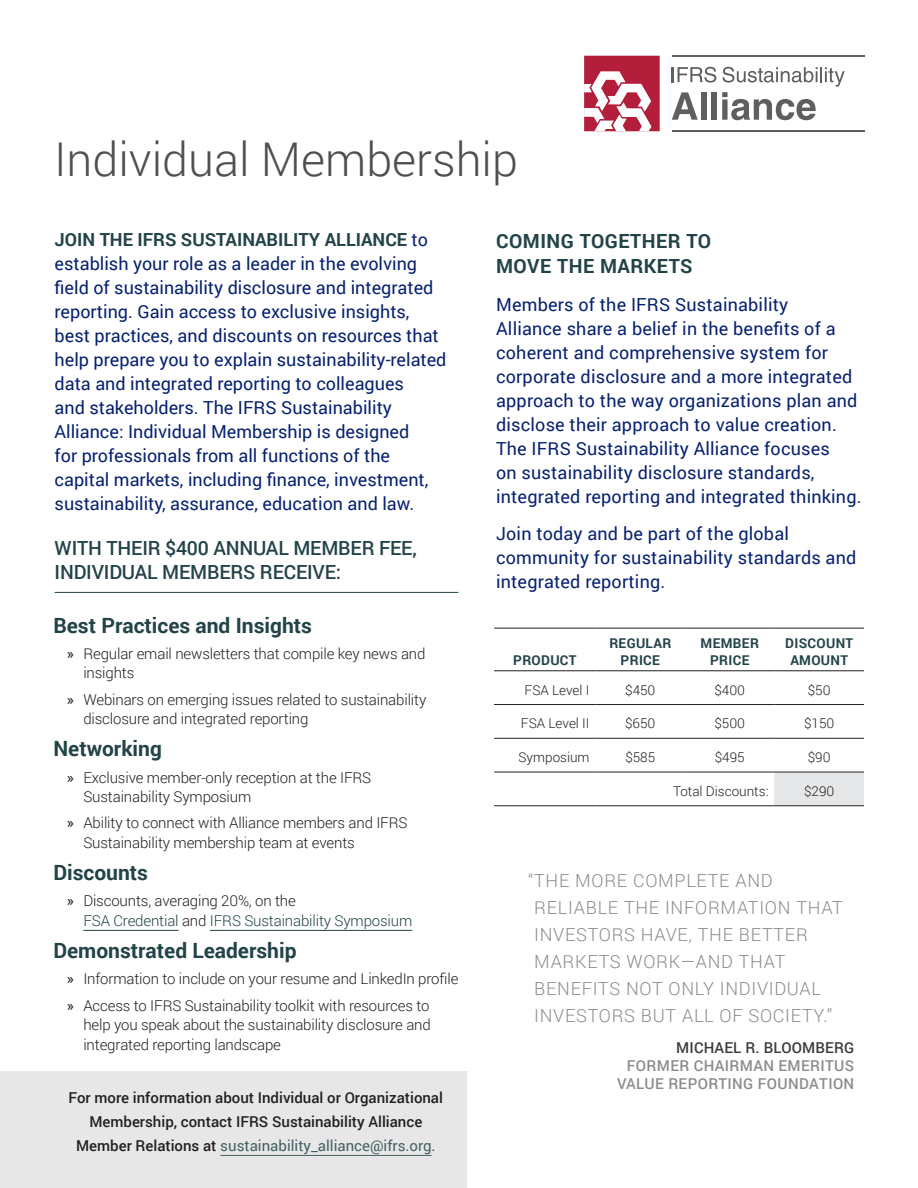
<style>
.page{position:relative;width:918px;height:1188px;background:#fff}
.page>*{position:absolute;margin:0;border:0;box-sizing:border-box;transform-origin:0 0}
.Subtitle{font:300 46.5px "Roboto";color:#4e4f50}
.Header_2{font:700 21px "Roboto";color:#224348}
.Body{font:700 21px "Roboto";color:#224348}
.t1{font:500 19.5px/24px "Roboto";letter-spacing:-.01em;color:#224348}
.t2{font:700 19.5px/25.5px "Roboto";letter-spacing:.025em;color:#224348}
.t3{font:18px/24px "Roboto";color:#072171}
.t4{font:300 18px/27px "Roboto";letter-spacing:.04em;color:#898b8e}
.t5{font:300 15px/19.5px "Roboto";letter-spacing:-.01em;color:#231f20}
.t6{font:500 15px/24px "Roboto";color:#231f20;text-align:center}
.t7{font:300 15px/19.5px "Roboto";letter-spacing:-.01em;color:#224348}
.t8{font:500 15px/18px "Roboto";letter-spacing:.025em;color:#898b8e;text-align:right}
.t9{font:500 15px "Roboto";letter-spacing:.01em;color:#3a3a3a}
.Body-2{font:300 13.5px "Roboto";color:#231f20}
.Paragraph_Style_1{font:700 13.5px/16.5px "Roboto";letter-spacing:.025em;color:#224348;text-align:center}
.s1{font-weight:700;color:#224348}
.s2{font-weight:400}
.s3{font-weight:400;color:#231f20}
.s4{color:#231f20}
.s5{font-weight:400;color:#435f63}
.s6{font-weight:400;color:#4b4c4d}
</style>
<div class="page">
<svg style="left:584px;top:56px;width:76px;height:75px"></svg>
<svg style="left:672px;top:67px;width:44px;height:16px"></svg>
<svg style="left:672px;top:92px;width:26px;height:28px"></svg>
<div style="left:701px;top:92px;width:5px;height:28px;background:#5e5f61"></div>
<div style="left:712px;top:92px;width:5px;height:28px;background:#5e5f61"></div>
<svg style="left:722px;top:67px;width:123px;height:53px"></svg>
<hr style="left:672px;top:55px;width:193px;height:1px;background:#5e5f61">
<hr style="left:672px;top:131px;width:193px;height:1px;background:#5e5f61">
<hr style="left:83px;top:930px;width:96px;height:1px;background:#224348">
<hr style="left:210px;top:930px;width:202px;height:1px;background:#224348">
<hr style="left:55px;top:592px;width:403px;height:1px;background:#224348">
<div style="left:0;top:1072px;width:467px;height:116px;background:#e7e7e8"></div>
<hr style="left:220px;top:1155px;width:212px;height:1px;background:#435f63">
<div style="left:775px;top:772px;width:89px;height:34px;background:#e6e7e9"></div>
<hr style="left:494px;top:628px;width:102px;height:1px;background:#231f20">
<hr style="left:596px;top:628px;width:89px;height:1px;background:#231f20">
<hr style="left:685px;top:628px;width:90px;height:1px;background:#231f20">
<hr style="left:775px;top:628px;width:89px;height:1px;background:#231f20">
<hr style="left:494px;top:670px;width:102px;height:1px;background:#231f20">
<hr style="left:596px;top:670px;width:89px;height:1px;background:#231f20">
<hr style="left:685px;top:670px;width:90px;height:1px;background:#231f20">
<hr style="left:775px;top:670px;width:89px;height:1px;background:#231f20">
<hr style="left:494px;top:704px;width:102px;height:1px;background:#231f20">
<hr style="left:596px;top:704px;width:89px;height:1px;background:#231f20">
<hr style="left:685px;top:704px;width:90px;height:1px;background:#231f20">
<hr style="left:775px;top:704px;width:89px;height:1px;background:#231f20">
<hr style="left:494px;top:738px;width:102px;height:1px;background:#231f20">
<hr style="left:596px;top:738px;width:89px;height:1px;background:#231f20">
<hr style="left:685px;top:738px;width:90px;height:1px;background:#231f20">
<hr style="left:775px;top:738px;width:89px;height:1px;background:#231f20">
<hr style="left:494px;top:772px;width:102px;height:1px;background:#231f20">
<hr style="left:596px;top:772px;width:89px;height:1px;background:#231f20">
<hr style="left:685px;top:772px;width:90px;height:1px;background:#231f20">
<hr style="left:775px;top:772px;width:89px;height:1px;background:#231f20">
<hr style="left:494px;top:805px;width:102px;height:1px;background:#231f20">
<hr style="left:596px;top:805px;width:89px;height:1px;background:#231f20">
<hr style="left:685px;top:805px;width:90px;height:1px;background:#231f20">
<hr style="left:775px;top:805px;width:89px;height:1px;background:#231f20">
<p class="Subtitle" style="left:54px;top:128px;width:466px">Individual Membership</p>
<p class="t3" style="left:55px;top:227px;width:393px"><span class="s1">JOIN THE IFRS SUSTAINABILITY ALLIANCE</span> to establish your role as a leader in the evolving field of sustainability disclosure and integrated reporting. Gain access to exclusive insights, best practices, and discounts on resources that help prepare you to explain sustainability-related data and integrated reporting to colleagues<br>and stakeholders. The IFRS Sustainability Alliance: Individual Membership is designed<br>for professionals from all functions of the capital markets, including finance, investment, sustainability, assurance, education and law.</p>
<p class="t1" style="left:55px;top:535px;width:364px">WITH THEIR $400 ANNUAL MEMBER FEE,<br>INDIVIDUAL MEMBERS RECEIVE:</p>
<p class="Header_2" style="left:53px;top:610px;width:260px">Best Practices and Insights</p>
<p class="t5" style="left:83px;top:643px;width:344px;text-indent:-16px"><span class="s2">»</span> Regular email newsletters that compile key news and insights</p>
<p class="t5" style="left:83px;top:689px;width:345px;text-indent:-16px"><span class="s2">»</span> Webinars on emerging issues related to sustainability disclosure and integrated reporting</p>
<p class="Header_2" style="left:53px;top:734px;width:110px">Networking</p>
<p class="t5" style="left:83px;top:767px;width:289px;text-indent:-16px"><span class="s2">»</span> Exclusive member-only reception at the IFRS<br>Sustainability Symposium</p>
<p class="t5" style="left:83px;top:813px;width:326px;text-indent:-16px"><span class="s2">»</span> Ability to connect with Alliance members and IFRS<br>Sustainability membership team at events</p>
<p class="Body" style="left:53px;top:858px;width:96px">Discounts</p>
<p class="t7" style="left:83px;top:891px;width:330px;text-indent:-16px"><span class="s3">»</span> <span class="s4">Discounts, averaging 20%, on the<br></span>FSA Credential <span class="s4">and</span> IFRS Sustainability Symposium</p>
<p class="Header_2" style="left:53px;top:936px;width:245px">Demonstrated Leadership</p>
<p class="t5" style="left:67px;top:969px;width:393px"><span class="s2">»</span> Information to include on your resume and LinkedIn profile</p>
<p class="t5" style="left:83px;top:995px;width:349px;text-align:justify;text-indent:-16px"><span class="s2">»</span> Access to IFRS Sustainability toolkit with resources to help you speak about the sustainability disclosure and integrated reporting landscape</p>
<p class="t6" style="left:69px;top:1085px;width:376px">For more information about Individual or Organizational<br>Membership, contact IFRS Sustainability Alliance<br>Member Relations at <span class="s5">sustainability_alliance@ifrs.org</span><span class="s6">.</span></p>
<p class="t2" style="left:496px;top:228px;width:217px">COMING TOGETHER TO<br>MOVE THE MARKETS</p>
<p class="t3" style="left:496px;top:292px;width:367px">Members of the IFRS Sustainability<br>Alliance share a belief in the benefits of a coherent and comprehensive system for corporate disclosure and a more integrated approach to the way organizations plan and disclose their approach to value creation.<br>The IFRS Sustainability Alliance focuses<br>on sustainability disclosure standards, integrated reporting and integrated thinking.</p>
<p class="t3" style="left:496px;top:521px;width:362px">Join today and be part of the global community for sustainability standards and integrated reporting.</p>
<p class="Paragraph_Style_1" style="left:513px;top:651px;width:65px">PRODUCT</p>
<p class="Paragraph_Style_1" style="left:609px;top:635px;width:64px">REGULAR<br>PRICE</p>
<p class="Paragraph_Style_1" style="left:701px;top:635px;width:60px">MEMBER<br>PRICE</p>
<p class="Paragraph_Style_1" style="left:785px;top:635px;width:70px">DISCOUNT<br>AMOUNT</p>
<p class="Body-2" style="left:525px;top:681px;width:67px">FSA Level I</p>
<p class="Body-2" style="left:625px;top:681px;width:32px">$450</p>
<p class="Body-2" style="left:714px;top:681px;width:32px">$400</p>
<p class="Body-2" style="left:808px;top:681px;width:24px">$50</p>
<p class="Body-2" style="left:521px;top:714px;width:70px">FSA Level II</p>
<p class="Body-2" style="left:625px;top:714px;width:32px">$650</p>
<p class="Body-2" style="left:714px;top:714px;width:32px">$500</p>
<p class="Body-2" style="left:804px;top:714px;width:32px">$150</p>
<p class="Body-2" style="left:518px;top:748px;width:73px">Symposium</p>
<p class="Body-2" style="left:625px;top:748px;width:31px">$585</p>
<p class="Body-2" style="left:715px;top:748px;width:31px">$495</p>
<p class="Body-2" style="left:808px;top:748px;width:24px">$90</p>
<p class="Body-2" style="left:673px;top:782px;width:97px">Total Discounts:</p>
<p class="Body-2" style="left:804px;top:782px;width:32px">$290</p>
<p class="t4" style="left:534px;top:866px;width:310px;text-indent:-6px">“THE MORE COMPLETE AND<br>RELIABLE THE INFORMATION THAT<br>INVESTORS HAVE, THE BETTER<br>MARKETS WORK—AND THAT<br>BENEFITS NOT ONLY INDIVIDUAL<br>INVESTORS BUT ALL OF SOCIETY.”</p>
<p class="t9" style="left:676px;top:1037px;width:180px">MICHAEL R. BLOOMBERG</p>
<p class="t8" style="left:617px;top:1056px;width:239px">FORMER CHAIRMAN EMERITUS<br>VALUE REPORTING FOUNDATION</p>
</div>
